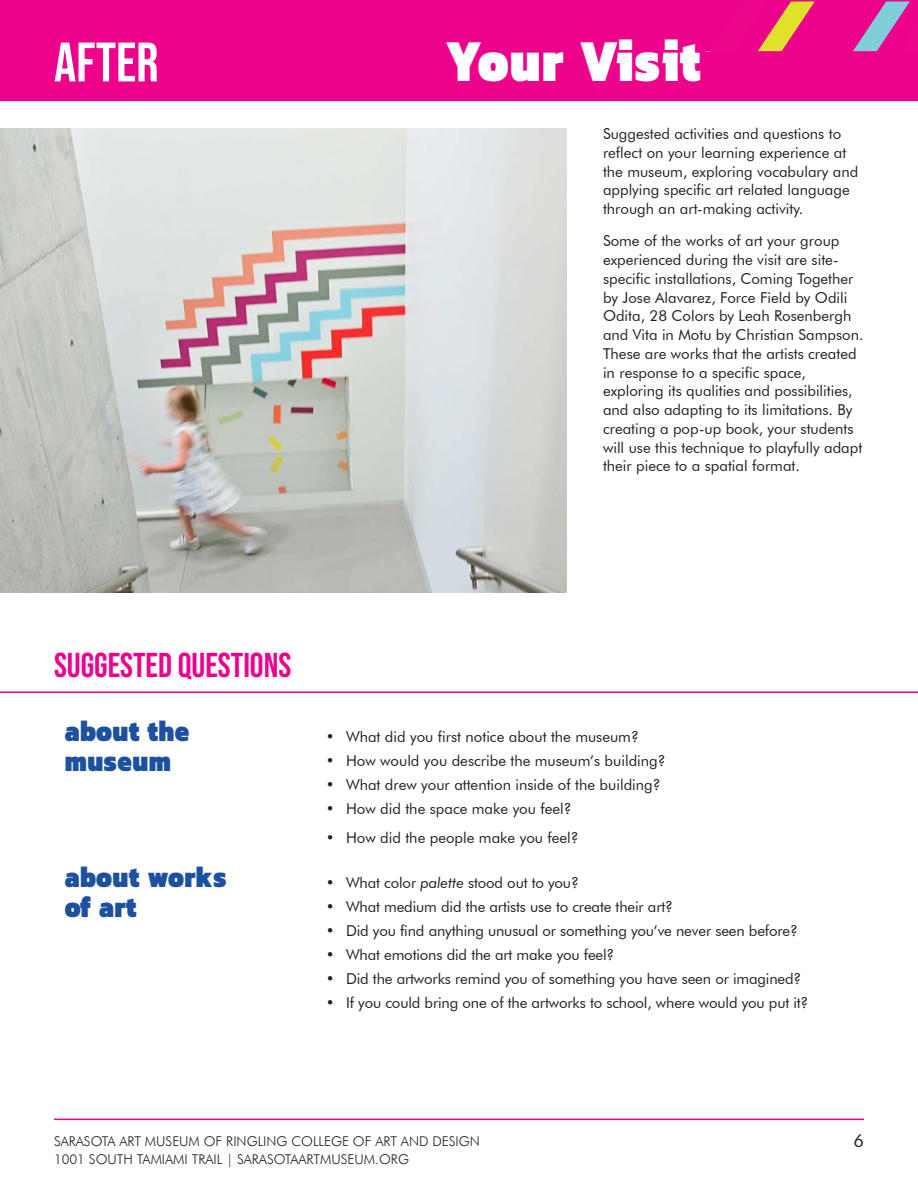
<style>
.page{position:relative;width:918px;height:1188px;background:#fff}
.page>*{position:absolute;margin:0;border:0;box-sizing:border-box;transform-origin:0 0}
.t1{font:900 60.45px "Kanit";letter-spacing:.02em;color:#fff;scale:.82 1}
.t2{font:55.5px "Bebas Neue";color:#fff}
.t3{font:34.5px "Bebas Neue";color:#ed028c}
.t4{font:900 30.3px/30.6px "Kanit";letter-spacing:.02em;color:#1d519f;scale:.84 1}
.t5{font:18px "Futura BT";color:#231f20}
.t6{font:15px/18.8px "Futura BT";color:#231f20}
.t7{font:300 13.5px "Futura BT";color:#231f20}
.s1{font-style:italic}
</style>
<div class="page">
<img style="left:0;top:128px;width:567px;height:464px">
<hr style="left:0;top:691px;width:918px;height:2px;background:#ed028c">
<hr style="left:54px;top:1119px;width:810px;height:1px;background:#ed028c">
<div style="left:0;top:1px;width:918px;height:100px;background:#ed028c"></div>
<hr style="left:0;top:0;width:918px;height:2px;background:#ed028c">
<svg style="left:853px;top:1px;width:57px;height:50px"></svg>
<svg style="left:758px;top:1px;width:57px;height:50px"></svg>
<p class="t2" style="left:54px;top:31px;width:106px">AFTER</p>
<p class="t1" style="left:446px;top:10px;width:312px">Your Visit</p>
<p class="t6" style="left:603px;top:124px;width:257px">Suggested activities and questions to reflect on your learning experience at the museum, exploring vocabulary and applying specific art related language through an art-making activity.</p>
<p class="t6" style="left:603px;top:232px;width:262px">Some of the works of art your group experienced during the visit are site&shy;specific installations, Coming Together by Jose Alavarez, Force Field by Odili Odita, 28 Colors by Leah Rosenbergh and Vita in Motu by Christian Sampson.<br>These are works that the artists created in response to a specific space, exploring its qualities and possibilities, and also adapting to its limitations. By creating a pop-up book, your students will use this technique to playfully adapt their piece to a spatial format.</p>
<p class="t3" style="left:54px;top:646px;width:239px">SUGGESTED QUESTIONS</p>
<p class="t4" style="left:65px;top:714px;width:150px">about the museum</p>
<p class="t4" style="left:65px;top:859px;width:194px">about works of art</p>
<p class="t6" style="left:326px;top:727px;width:315px">• What did you first notice about the museum?</p>
<p class="t6" style="left:326px;top:751px;width:341px">• How would you describe the museum’s building?</p>
<p class="t6" style="left:326px;top:775px;width:336px">• What drew your attention inside of the building?</p>
<p class="t6" style="left:326px;top:799px;width:247px">• How did the space make you feel?</p>
<p class="t6" style="left:326px;top:828px;width:254px">• How did the people make you feel?</p>
<p class="t6" style="left:326px;top:873px;width:255px">• What color <span class="s1">palette</span> stood out to you?</p>
<p class="t6" style="left:326px;top:897px;width:349px">• What medium did the artists use to create their art?</p>
<p class="t6" style="left:326px;top:921px;width:474px">• Did you find anything unusual or something you’ve never seen before?</p>
<p class="t6" style="left:326px;top:945px;width:290px">• What emotions did the art make you feel?</p>
<p class="t6" style="left:326px;top:969px;width:477px">• Did the artworks remind you of something you have seen or imagined?</p>
<p class="t6" style="left:326px;top:993px;width:484px">• If you could bring one of the artworks to school, where would you put it?</p>
<p class="t7" style="left:54px;top:1133px;width:427px">SARASOTA ART MUSEUM OF RINGLING COLLEGE OF ART AND DESIGN</p>
<p class="t7" style="left:54px;top:1151px;width:357px">1001 SOUTH TAMIAMI TRAIL | SARASOTAARTMUSEUM.ORG</p>
<p class="t5" style="left:853px;top:1129px;width:12px">6</p>
</div>
